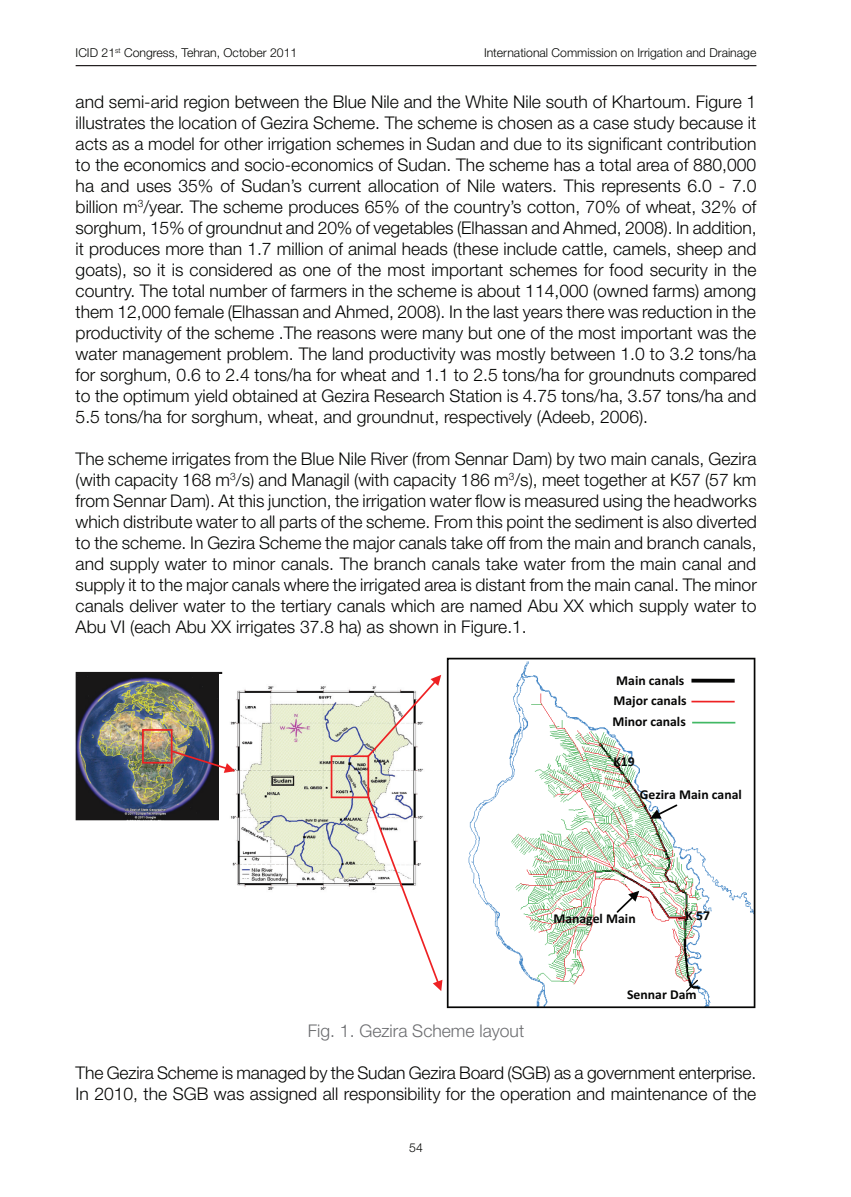
<style>
.page{position:relative;width:851px;height:1197px;background:#fff}
.page>*{position:absolute;margin:0;border:0;box-sizing:border-box;transform-origin:0 0}
.t1{font:300 17.5px/21px "Helvetica Neue";color:#040503;text-align:justify}
.t2{font:300 17.5px "Helvetica Neue";color:#6c6d70}
.t3{font:700 13.65px/20.7px "Calibri";color:#050504}
.t4{font:300 12.25px "Helvetica Neue";color:#040503}
</style>
<div class="page">
<hr style="left:76px;top:65px;width:680px;height:1px;background:#231f20">
<img style="left:76px;top:672px;width:146px;height:148px">
<img style="left:230px;top:686px;width:100px;height:204px">
<img style="left:220px;top:675px;width:2px;height:145px">
<svg style="left:330px;top:675px;width:112px;height:316px"></svg>
<img style="left:142px;top:729px;width:93px;height:44px">
<svg style="left:447px;top:658px;width:308px;height:350px"></svg>
<svg style="left:691px;top:679px;width:43px;height:4px"></svg>
<hr style="left:692px;top:722px;width:43px;height:2px;background:#41b864">
<hr style="left:691px;top:701px;width:43px;height:2px;background:#ee2123">
<svg style="left:650px;top:804px;width:27px;height:15px"></svg>
<svg style="left:616px;top:891px;width:23px;height:22px"></svg>
<svg style="left:685px;top:980px;width:13px;height:12px"></svg>
<p class="t4" style="left:76px;top:45px;width:223px">ICID 21<sup>st</sup> Congress, Tehran, October 2011</p>
<p class="t4" style="left:484px;top:45px;width:274px">International Commission on Irrigation and Drainage</p>
<p class="t1" style="left:76px;top:91px;width:682px">and semi-arid region between the Blue Nile and the White Nile south of Khartoum. Figure 1 illustrates the location of Gezira Scheme. The scheme is chosen as a case study because it acts as a model for other irrigation schemes in Sudan and due to its significant contribution to the economics and socio-economics of Sudan. The scheme has a total area of 880,000 ha and uses 35% of Sudan’s current allocation of Nile waters. This represents 6.0 - 7.0 billion m<sup>3</sup>/year. The scheme produces 65% of the country’s cotton, 70% of wheat, 32% of sorghum, 15% of groundnut and 20% of vegetables (Elhassan and Ahmed, 2008). In addition, it produces more than 1.7 million of animal heads (these include cattle, camels, sheep and goats), so it is considered as one of the most important schemes for food security in the country. The total number of farmers in the scheme is about 114,000 (owned farms) among them 12,000 female (Elhassan and Ahmed, 2008). In the last years there was reduction in the productivity of the scheme .The reasons were many but one of the most important was the water management problem. The land productivity was mostly between 1.0 to 3.2 tons/ha for sorghum, 0.6 to 2.4 tons/ha for wheat and 1.1 to 2.5 tons/ha for groundnuts compared to the optimum yield obtained at Gezira Research Station is 4.75 tons/ha, 3.57 tons/ha and 5.5 tons/ha for sorghum, wheat, and groundnut, respectively (Adeeb, 2006).</p>
<p class="t1" style="left:76px;top:448px;width:682px">The scheme irrigates from the Blue Nile River (from Sennar Dam) by two main canals, Gezira (with capacity 168 m<sup>3</sup>/s) and Managil (with capacity 186 m<sup>3</sup>/s), meet together at K57 (57 km from Sennar Dam). At this junction, the irrigation water flow is measured using the headworks which distribute water to all parts of the scheme. From this point the sediment is also diverted to the scheme. In Gezira Scheme the major canals take off from the main and branch canals, and supply water to minor canals. The branch canals take water from the main canal and supply it to the major canals where the irrigated area is distant from the main canal. The minor canals deliver water to the tertiary canals which are named Abu XX which supply water to Abu VI (each Abu XX irrigates 37.8 ha) as shown in Figure.1.</p>
<p class="t3" style="left:612px;top:670px;width:76px">Main canals<br>Major canals<br>Minor canals</p>
<p class="t3" style="left:613px;top:751px;width:23px">K19</p>
<p class="t3" style="left:639px;top:783px;width:104px">Gezira Main canal</p>
<p class="t3" style="left:553px;top:908px;width:84px">Managel Main</p>
<p class="t3" style="left:685px;top:905px;width:26px">K 57</p>
<p class="t3" style="left:627px;top:983px;width:71px">Sennar Dam</p>
<p class="t2" style="left:308px;top:1020px;width:218px">Fig. 1. Gezira Scheme layout</p>
<p class="t1" style="left:76px;top:1062px;width:682px">The Gezira Scheme is managed by the Sudan Gezira Board (SGB) as a government enterprise.<br>In 2010, the SGB was assigned all responsibility for the operation and maintenance of the</p>
<p class="t4" style="left:409px;top:1141px;width:15px">54</p>
</div>
